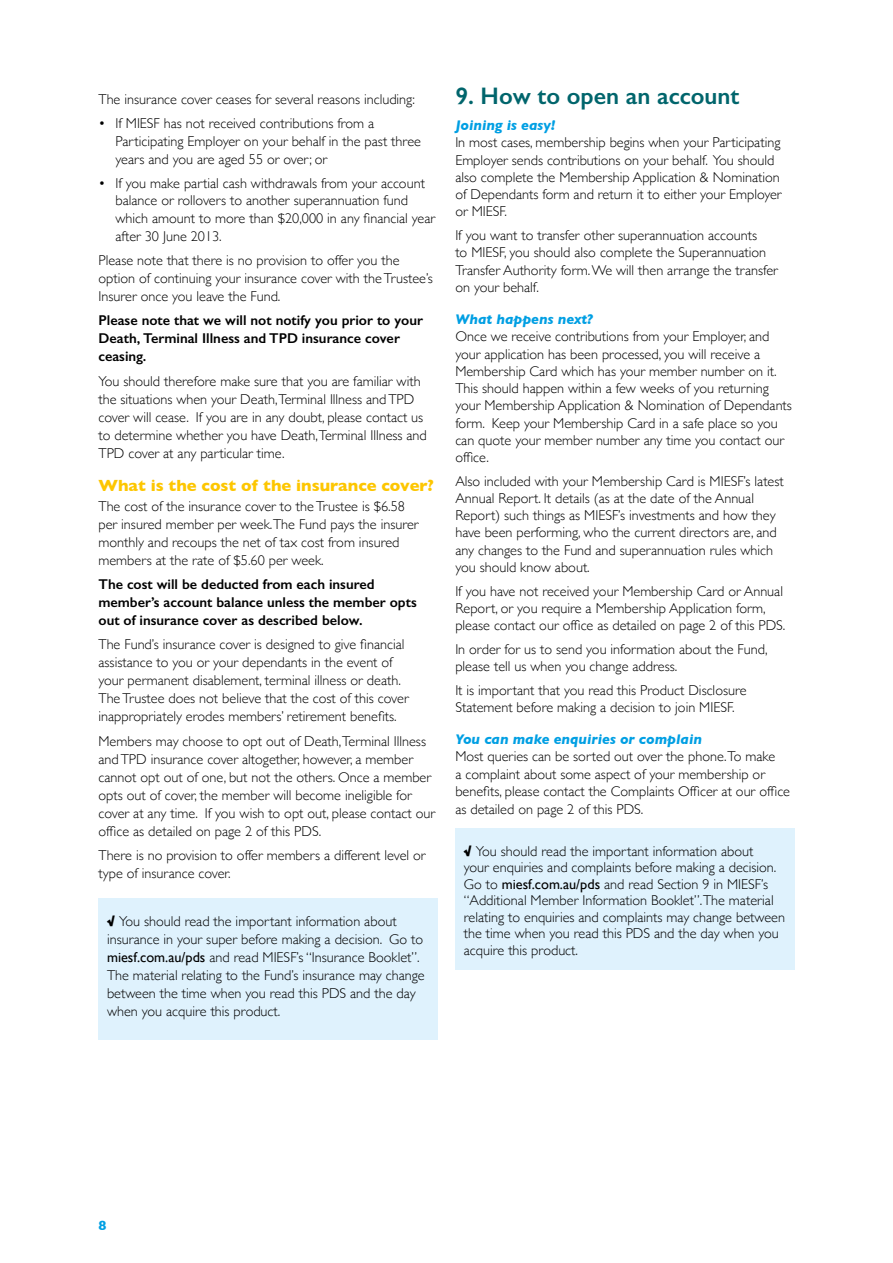
<style>
.page{position:relative;width:893px;height:1263px;background:#fff}
.page>*{position:absolute;margin:0;border:0;box-sizing:border-box;transform-origin:0 0}
.t1{font:600 24px "Gill Sans";color:#00656c}
.t2{font:700 16.5px "Gill Sans";color:#fdc600}
.t3{font:300 14.25px/18px "Gill Sans";color:#000}
.t4{font:600 14.25px/18px "Gill Sans";color:#000}
.t5{font:italic 700 14.25px "Gill Sans";color:#009fe3}
.t6{font:700 13.5px "Gill Sans";color:#009fe3}
.s1{font-weight:800}
.s2{font-weight:400}
</style>
<div class="page">
<div style="left:455px;top:828px;width:339px;height:142px;background:#dff2fd"></div>
<div style="left:99px;top:898px;width:339px;height:142px;background:#dff2fd"></div>
<p class="t3" style="left:99px;top:90px;width:318px">The insurance cover ceases for several reasons including:</p>
<p class="t3" style="left:116px;top:114px;width:307px;text-indent:-17px">• If MIESF has not received contributions from a<br>Participating Employer on your behalf in the past three years and you are aged 55 or over; or</p>
<p class="t3" style="left:116px;top:173px;width:321px;text-indent:-17px">• If you make partial cash withdrawals from your account balance or rollovers to another superannuation fund which amount to more than $20,000 in any financial year after 30 June 2013.</p>
<p class="t3" style="left:99px;top:251px;width:336px">Please note that there is no provision to offer you the option of continuing your insurance cover with the Trustee’s<br>Insurer once you leave the Fund.</p>
<p class="t4" style="left:99px;top:311px;width:326px">Please note that we will not notify you prior to your<br>Death, Terminal Illness and TPD insurance cover ceasing.</p>
<p class="t3" style="left:99px;top:371px;width:330px">You should therefore make sure that you are familiar with the situations when your Death,Terminal Illness and TPD cover will cease. If you are in any doubt, please contact us to determine whether you have Death,Terminal Illness and TPD cover at any particular time.</p>
<p class="t2" style="left:99px;top:472px;width:337px">What is the cost of the insurance cover?</p>
<p class="t3" style="left:99px;top:496px;width:322px">The cost of the insurance cover to the Trustee is $6.58 per insured member per week.The Fund pays the insurer monthly and recoups the net of tax cost from insured members at the rate of $5.60 per week.</p>
<p class="t4" style="left:99px;top:575px;width:320px">The cost will be deducted from each insured member’s account balance unless the member opts out of insurance cover as described below.</p>
<p class="t3" style="left:99px;top:635px;width:312px">The Fund’s insurance cover is designed to give financial assistance to you or your dependants in the event of your permanent disablement, terminal illness or death.<br>The Trustee does not believe that the cost of this cover inappropriately erodes members’ retirement benefits.</p>
<p class="t3" style="left:99px;top:731px;width:338px">Members may choose to opt out of Death,Terminal Illness and TPD insurance cover altogether, however, a member cannot opt out of one, but not the others. Once a member opts out of cover, the member will become ineligible for cover at any time. If you wish to opt out, please contact our office as detailed on page 2 of this PDS.</p>
<p class="t3" style="left:99px;top:846px;width:329px">There is no provision to offer members a different level or type of insurance cover.</p>
<p class="t3" style="left:107px;top:912px;width:319px"><span class="s1">√</span> You should read the important information about insurance in your super before making a decision. Go to <span class="s2">miesf.com.au/pds</span> and read MIESF’s “Insurance Booklet”.<br>The material relating to the Fund’s insurance may change between the time when you read this PDS and the day when you acquire this product.</p>
<h1 class="t1" style="left:455px;top:82px;width:285px">9. How to open an account</h1>
<p class="t5" style="left:455px;top:117px;width:102px">Joining is easy!</p>
<p class="t3" style="left:455px;top:133px;width:328px;line-height:17.2px">In most cases, membership begins when your Participating Employer sends contributions on your behalf. You should also complete the Membership Application &amp; Nomination of Dependants form and return it to either your Employer or MIESF.</p>
<p class="t3" style="left:455px;top:226px;width:324px;line-height:17.2px">If you want to transfer other superannuation accounts<br>to MIESF, you should also complete the Superannuation Transfer Authority form. We will then arrange the transfer on your behalf.</p>
<p class="t5" style="left:455px;top:311px;width:139px">What happens next?</p>
<p class="t3" style="left:455px;top:327px;width:338px;line-height:17.2px">Once we receive contributions from your Employer, and your application has been processed, you will receive a Membership Card which has your member number on it.<br>This should happen within a few weeks of you returning your Membership Application &amp; Nomination of Dependants form. Keep your Membership Card in a safe place so you can quote your member number any time you contact our office.</p>
<p class="t3" style="left:455px;top:472px;width:330px;line-height:17.2px">Also included with your Membership Card is MIESF’s latest Annual Report. It details (as at the date of the Annual Report) such things as MIESF’s investments and how they have been performing, who the current directors are, and any changes to the Fund and superannuation rules which you should know about.</p>
<p class="t3" style="left:455px;top:582px;width:332px;line-height:17.2px">If you have not received your Membership Card or Annual<br>Report, or you require a Membership Application form, please contact our office as detailed on page 2 of this PDS.</p>
<p class="t3" style="left:455px;top:640px;width:314px;line-height:17.2px">In order for us to send you information about the Fund, please tell us when you change address.</p>
<p class="t3" style="left:455px;top:681px;width:293px;line-height:17.2px">It is important that you read this Product Disclosure<br>Statement before making a decision to join MIESF.</p>
<p class="t5" style="left:455px;top:731px;width:248px">You can make enquiries or complain</p>
<p class="t3" style="left:455px;top:747px;width:336px;line-height:17.5px">Most queries can be sorted out over the phone.To make<br>a complaint about some aspect of your membership or benefits, please contact the Complaints Officer at our office as detailed on page 2 of this PDS.</p>
<p class="t3" style="left:464px;top:842px;width:323px;line-height:16.5px"><span class="s1">√</span> You should read the important information about<br>your enquiries and complaints before making a decision.<br>Go to <span class="s2">miesf.com.au/pds</span> and read Section 9 in MIESF’s “Additional Member Information Booklet”.The material relating to enquiries and complaints may change between the time when you read this PDS and the day when you acquire this product.</p>
<p class="t6" style="left:99px;top:1214px;width:10px">8</p>
</div>
